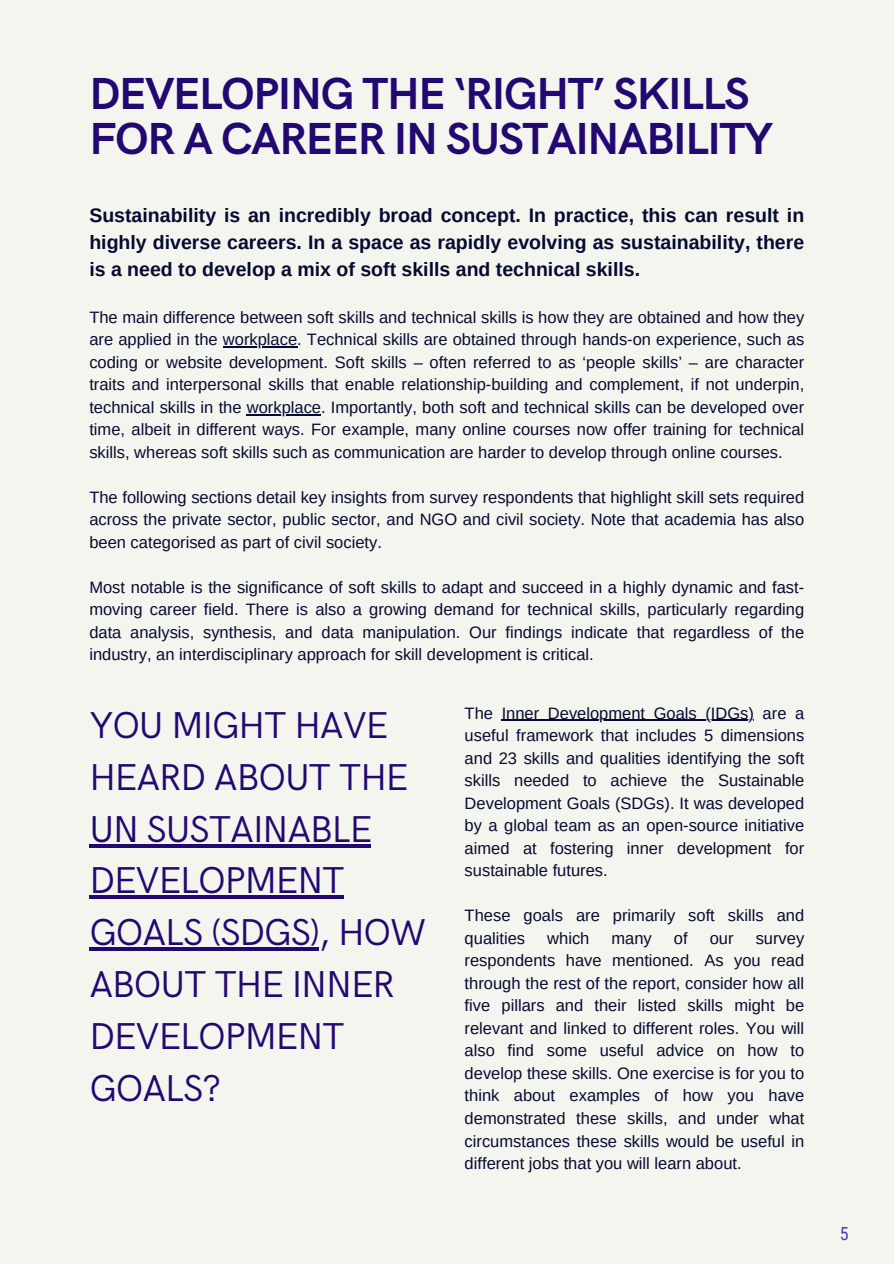
<style>
.page{position:relative;width:894px;height:1264px;background:#fff}
.page>*{position:absolute;margin:0;border:0;box-sizing:border-box;transform-origin:0 0}
.t1{font:700 45px/45px "HK Grotesk";letter-spacing:-.03em;color:#230871}
.t2{font:37.5px/51.8px "HK Grotesk";letter-spacing:-.03em;color:#230871}
.t3{font:700 19.5px/27px "Arimo";color:#050a30;text-align:justify}
.t4{font:18px "Roboto Condensed";color:#4b39b5}
.t5{font:16.5px/22.5px "Arimo";color:#050a30;text-align:justify}
</style>
<div class="page">
<div style="left:0;top:0;width:893px;height:1263px;background:#f5f5ef"></div>
<hr style="left:223px;top:346px;width:74px;height:1px;background:#050a30">
<hr style="left:247px;top:414px;width:74px;height:1px;background:#050a30">
<svg style="left:89px;top:844px;width:282px;height:3px"></svg>
<hr style="left:89px;top:895px;width:255px;height:4px;background:#230871">
<hr style="left:89px;top:947px;width:230px;height:3px;background:#230871">
<hr style="left:501px;top:720px;width:252px;height:1px;background:#050a30">
<h1 class="t1" style="left:89px;top:72px;width:685px">DEVELOPING THE ‘RIGHT’ SKILLS<br>FOR A CAREER IN SUSTAINABILITY</h1>
<h3 class="t3" style="left:89px;top:201px;width:716px">Sustainability is an incredibly broad concept. In practice, this can result in highly diverse careers. In a space as rapidly evolving as sustainability, there is a need to develop a mix of soft skills and technical skills.</h3>
<p class="t5" style="left:89px;top:306px;width:716px">The main difference between soft skills and technical skills is how they are obtained and how they are applied in the workplace. Technical skills are obtained through hands-on experience, such as</p>
<p class="t5" style="left:89px;top:351px;width:716px">coding or website development. Soft skills – often referred to as ‘people skills’ – are character traits and interpersonal skills that enable relationship-building and complement, if not underpin, technical skills in the workplace. Importantly, both soft and technical skills can be developed over</p>
<p class="t5" style="left:89px;top:418px;width:716px">time, albeit in different ways. For example, many online courses now offer training for technical skills, whereas soft skills such as communication are harder to develop through online courses.</p>
<p class="t5" style="left:89px;top:486px;width:716px">The following sections detail key insights from survey respondents that highlight skill sets required across the private sector, public sector, and NGO and civil society. Note that academia has also been categorised as part of civil society.</p>
<p class="t5" style="left:89px;top:576px;width:716px">Most notable is the significance of soft skills to adapt and succeed in a highly dynamic and fast&shy;moving career field. There is also a growing demand for technical skills, particularly regarding data analysis, synthesis, and data manipulation. Our findings indicate that regardless of the industry, an interdisciplinary approach for skill development is critical.</p>
<h2 class="t2" style="left:89px;top:701px;width:338px">YOU MIGHT HAVE<br>HEARD ABOUT THE<br>UN SUSTAINABLE<br>DEVELOPMENT<br>GOALS (SDGS), HOW<br>ABOUT THE INNER<br>DEVELOPMENT<br>GOALS?</h2>
<p class="t5" style="left:464px;top:701px;width:30px">The</p>
<p class="t5" style="left:464px;top:701px;width:341px;text-indent:37px">Inner Development Goals (IDGs) are a useful framework that includes 5 dimensions and 23 skills and qualities identifying the soft skills needed to achieve the Sustainable Development Goals (SDGs). It was developed by a global team as an open-source initiative aimed at fostering inner development for sustainable futures.</p>
<p class="t5" style="left:464px;top:904px;width:341px">These goals are primarily soft skills and</p>
<p class="t5" style="left:464px;top:926px;width:62px">qualities</p>
<p class="t5" style="left:547px;top:926px;width:44px">which</p>
<p class="t5" style="left:611px;top:926px;width:42px">many</p>
<p class="t5" style="left:673px;top:926px;width:15px">of</p>
<p class="t5" style="left:709px;top:926px;width:25px">our</p>
<p class="t5" style="left:464px;top:926px;width:341px;text-indent:291px">survey respondents have mentioned. As you read through the rest of the report, consider how all five pillars and their listed skills might be relevant and linked to different roles. You will also find some useful advice on how to develop these skills. One exercise is for you to think about examples of how you have demonstrated these skills, and under what circumstances these skills would be useful in different jobs that you will learn about.</p>
<p class="t4" style="left:839px;top:1223px;width:10px">5</p>
</div>
